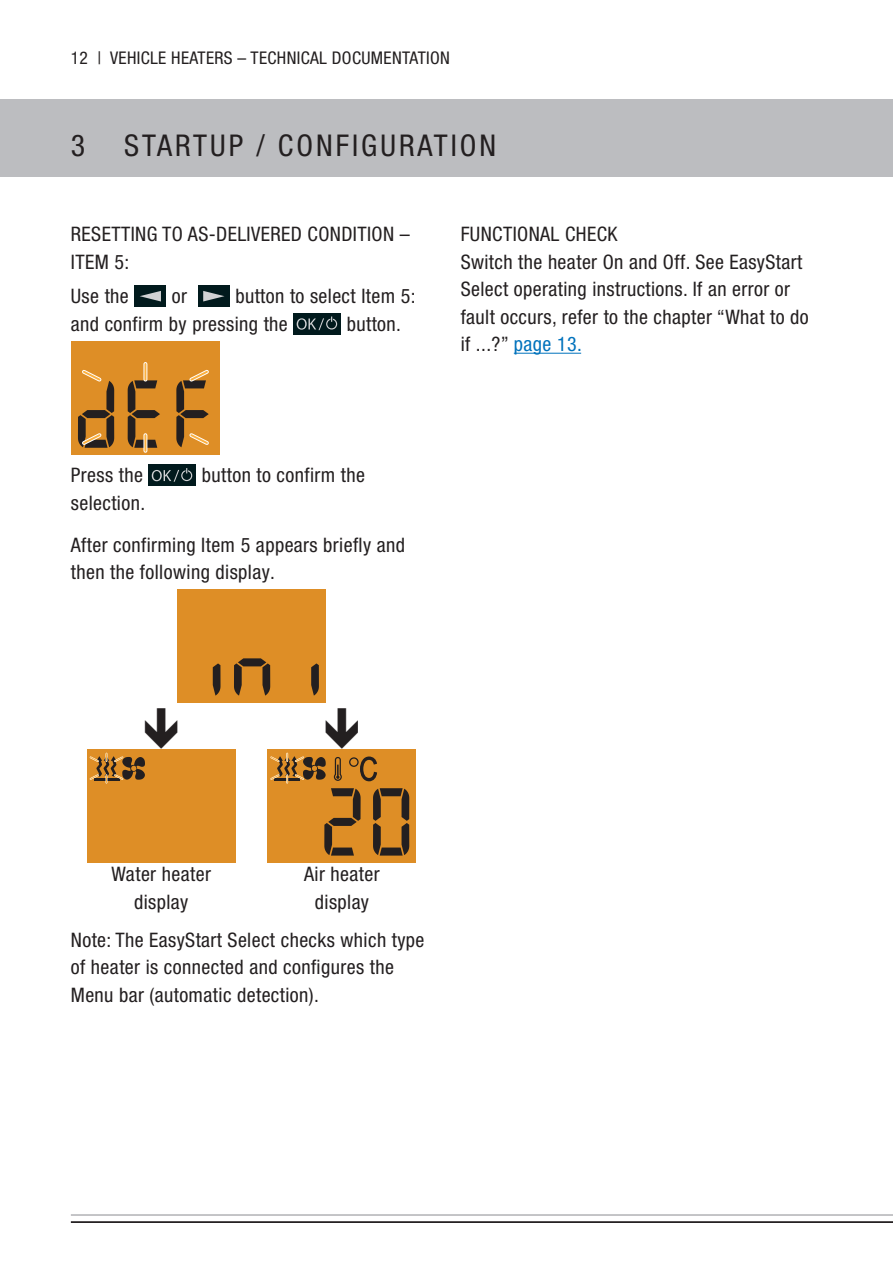
<style>
.page{position:relative;width:893px;height:1262px;background:#fff}
.page>*{position:absolute;margin:0;border:0;box-sizing:border-box;transform-origin:0 0}
.t1{font:condensed 30px "Helvetica Neue LTW1 G";color:#231f20}
.t2{font:condensed 20px/27.5px "Helvetica Neue LTW1 G";letter-spacing:.02em;color:#231f20}
.t3{font:condensed 17.5px "Helvetica Neue LTW1 G";letter-spacing:.02em;color:#231f20}
.s1{color:#0072bc}
</style>
<div class="page">
<div style="left:0;top:99px;width:893px;height:78px;background:#bcbdc0"></div>
<hr style="left:71px;top:1214px;width:822px;height:1px;background:#bcbdc0">
<hr style="left:71px;top:1221px;width:822px;height:1px;background:#231f20">
<div style="left:134px;top:285px;width:32px;height:22px;background:#011a1d"></div>
<svg style="left:140px;top:291px;width:21px;height:10px"></svg>
<div style="left:198px;top:285px;width:32px;height:22px;background:#011a1d"></div>
<svg style="left:203px;top:291px;width:21px;height:10px"></svg>
<div style="left:293px;top:313px;width:48px;height:21px;background:#011a1d"></div>
<svg style="left:297px;top:318px;width:27px;height:12px"></svg>
<div style="left:326px;top:318px;width:11px;height:11px;border:1px solid #d1d2d4;border-radius:50%"></div>
<svg style="left:330px;top:316px;width:3px;height:6px"></svg>
<div style="left:71px;top:341px;width:149px;height:114px;background:#de8e26"></div>
<svg style="left:128px;top:364px;width:32px;height:87px"></svg>
<svg style="left:78px;top:369px;width:36px;height:79px"></svg>
<svg style="left:176px;top:369px;width:33px;height:79px"></svg>
<div style="left:148px;top:464px;width:48px;height:22px;background:#011a1d"></div>
<svg style="left:152px;top:470px;width:27px;height:12px"></svg>
<div style="left:181px;top:470px;width:11px;height:11px;border:1px solid #d1d2d4;border-radius:50%"></div>
<svg style="left:185px;top:468px;width:3px;height:5px"></svg>
<div style="left:177px;top:589px;width:149px;height:114px;background:#de8e26"></div>
<svg style="left:311px;top:663px;width:8px;height:32px"></svg>
<svg style="left:234px;top:658px;width:36px;height:37px"></svg>
<svg style="left:213px;top:663px;width:7px;height:32px"></svg>
<div style="left:87px;top:749px;width:149px;height:113px;background:#de8e26"></div>
<div style="left:268px;top:749px;width:148px;height:113px;background:#de8e26"></div>
<svg style="left:373px;top:788px;width:36px;height:67px"></svg>
<svg style="left:324px;top:788px;width:37px;height:67px"></svg>
<hr style="left:514px;top:353px;width:67px;height:1px;background:#0072bc">
<svg style="left:89px;top:752px;width:56px;height:30px"></svg>
<svg style="left:270px;top:752px;width:107px;height:30px"></svg>
<p class="t3" style="left:71px;top:47px;width:381px">12 | VEHICLE HEATERS – TECHNICAL DOCUMENTATION</p>
<h1 class="t1" style="left:71px;top:128px;width:16px">3</h1>
<h1 class="t1" style="left:124px;top:128px;width:36px">Startup</h1>
<h1 class="t1" style="left:256px;top:128px;width:58px">/ Configuration</h1>
<p class="t2" style="left:71px;top:220px;width:340px">RESETTING TO AS-DELIVERED CONDITION –<br>ITEM 5:</p>
<p class="t2" style="left:71px;top:282px;width:59px">Use the</p>
<p class="t2" style="left:172px;top:282px;width:17px">or</p>
<p class="t2" style="left:71px;top:282px;width:346px;text-indent:165px">button to select Item 5: and confirm by pressing the</p>
<p class="t2" style="left:347px;top:310px;width:56px">button.</p>
<p class="t2" style="left:71px;top:461px;width:74px">Press the</p>
<p class="t2" style="left:202px;top:461px;width:165px">button to confirm the</p>
<p class="t2" style="left:71px;top:482px;width:336px;line-height:41.8px">selection.<br>After confirming Item 5 appears briefly and</p>
<p class="t2" style="left:71px;top:558px;width:206px">then the following display.</p>
<p class="t2" style="left:461px;top:220px;width:350px">FUNCTIONAL CHECK<br>Switch the heater On and Off. See EasyStart Select operating instructions. If an error or fault occurs, refer to the chapter “What to do if ...?” <span class="s1">page 13.</span></p>
<p class="t2" style="left:111px;top:860px;width:101px;text-align:center">Water heater display</p>
<p class="t2" style="left:304px;top:860px;width:77px;text-align:center">Air heater display</p>
<p class="t2" style="left:71px;top:926px;width:355px">Note: The EasyStart Select checks which type of heater is connected and configures the<br>Menu bar (automatic detection).</p>
</div>
